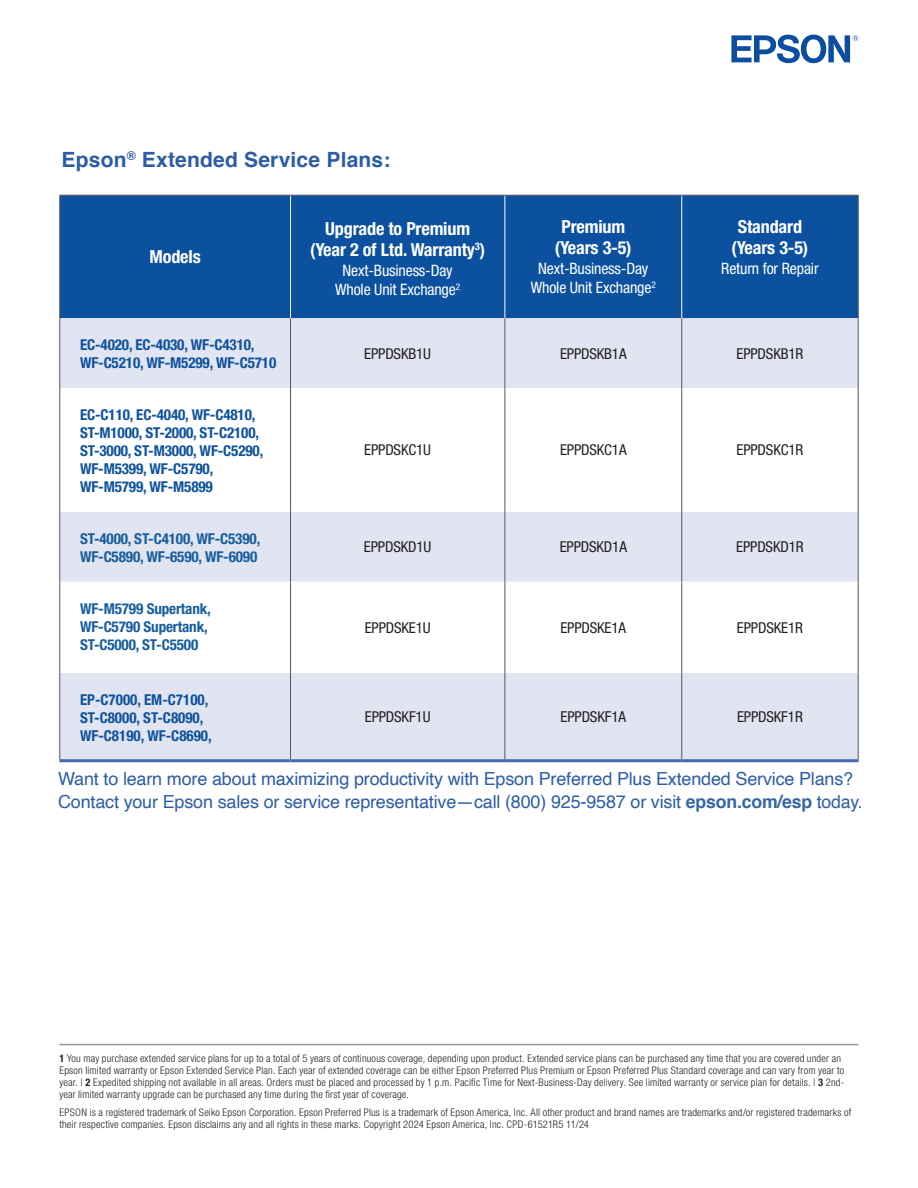
<style>
.page{position:relative;width:918px;height:1188px;background:#fff}
.page>*{position:absolute;margin:0;border:0;box-sizing:border-box;transform-origin:0 0}
.t1{font:700 21px "Helvetica";letter-spacing:.01em;color:#2d5da6}
.t2{font:18px/22.5px "Helvetica";letter-spacing:-.01em;color:#2d5da6}
.t3{font:700 condensed 18px "Helvetica Neue LT Std";letter-spacing:-.01em;color:#fff}
.t4{font:condensed 15.75px/19.5px "Helvetica Neue LT Std";letter-spacing:-.01em;color:#fff;text-align:center}
.t5{font:700 condensed 15px/18px "Helvetica Neue LT Std";letter-spacing:-.01em;color:#0e529e}
.t6{font:condensed 15px "Helvetica Neue LT Std";letter-spacing:-.01em;color:#231f20}
.t7{font:700 condensed 15px/18px "Helvetica Neue LT Std";letter-spacing:-.01em;color:#175d9e}
.t8{font:300 condensed 10.5px/12px "Helvetica Neue LT Std";letter-spacing:.02em;color:#231f20}
.s1{font-weight:700;color:#3667a4}
.s2{font-weight:700}
</style>
<div class="page">
<div style="left:60px;top:196px;width:798px;height:122px;background:#0b519f"></div>
<svg style="left:60px;top:318px;width:798px;height:441px;fill:#e1e4f1"></svg>
<hr style="left:290px;top:196px;width:1px;height:122px;background:#fff">
<hr style="left:505px;top:196px;width:1px;height:122px;background:#fff">
<hr style="left:681px;top:196px;width:1px;height:122px;background:#fff">
<hr style="left:59px;top:195px;width:232px;height:1px;background:#57585a">
<hr style="left:291px;top:195px;width:214px;height:1px;background:#57585a">
<hr style="left:505px;top:195px;width:177px;height:1px;background:#57585a">
<hr style="left:682px;top:195px;width:177px;height:1px;background:#57585a">
<hr style="left:59px;top:196px;width:1px;height:122px;background:#57585a">
<hr style="left:858px;top:196px;width:1px;height:122px;background:#57585a">
<hr style="left:59px;top:318px;width:1px;height:70px;background:#57585a">
<hr style="left:59px;top:388px;width:1px;height:124px;background:#57585a">
<hr style="left:59px;top:512px;width:1px;height:70px;background:#57585a">
<hr style="left:59px;top:582px;width:1px;height:91px;background:#57585a">
<hr style="left:290px;top:318px;width:1px;height:70px;background:#57585a">
<hr style="left:505px;top:318px;width:1px;height:70px;background:#57585a">
<hr style="left:681px;top:318px;width:1px;height:70px;background:#57585a">
<hr style="left:858px;top:318px;width:1px;height:70px;background:#57585a">
<hr style="left:290px;top:388px;width:1px;height:124px;background:#57585a">
<hr style="left:505px;top:388px;width:1px;height:124px;background:#57585a">
<hr style="left:681px;top:388px;width:1px;height:124px;background:#57585a">
<hr style="left:858px;top:388px;width:1px;height:124px;background:#57585a">
<hr style="left:290px;top:512px;width:1px;height:70px;background:#57585a">
<hr style="left:505px;top:512px;width:1px;height:70px;background:#57585a">
<hr style="left:681px;top:512px;width:1px;height:70px;background:#57585a">
<hr style="left:858px;top:512px;width:1px;height:70px;background:#57585a">
<hr style="left:290px;top:582px;width:1px;height:91px;background:#57585a">
<hr style="left:505px;top:582px;width:1px;height:91px;background:#57585a">
<hr style="left:681px;top:582px;width:1px;height:91px;background:#57585a">
<hr style="left:858px;top:582px;width:1px;height:91px;background:#57585a">
<hr style="left:59px;top:673px;width:1px;height:86px;background:#57585a">
<hr style="left:290px;top:673px;width:1px;height:86px;background:#57585a">
<hr style="left:505px;top:673px;width:1px;height:86px;background:#57585a">
<hr style="left:681px;top:673px;width:1px;height:86px;background:#57585a">
<hr style="left:858px;top:673px;width:1px;height:86px;background:#57585a">
<hr style="left:59px;top:759px;width:232px;height:3px;background:#4668ad">
<hr style="left:291px;top:759px;width:214px;height:3px;background:#4668ad">
<hr style="left:505px;top:759px;width:177px;height:3px;background:#4668ad">
<hr style="left:682px;top:759px;width:177px;height:3px;background:#4668ad">
<svg style="left:731px;top:35px;width:127px;height:28px"></svg>
<hr style="left:59px;top:1044px;width:800px;height:1px;background:#939598">
<p class="t1" style="left:62px;top:143px;width:330px">Epson<sup>®</sup> Extended Service Plans:</p>
<p class="t3" style="left:150px;top:246px;width:53px">Models</p>
<p class="t3" style="left:325px;top:218px;width:146px">Upgrade to Premium</p>
<p class="t3" style="left:310px;top:239px;width:176px">(Year 2 of Ltd. Warranty<sup>3</sup>)</p>
<p class="t4" style="left:335px;top:260px;width:126px">Next-Business-Day<br>Whole Unit Exchange<sup>2</sup></p>
<p class="t3" style="left:561px;top:216px;width:65px">Premium</p>
<p class="t3" style="left:555px;top:237px;width:78px">(Years 3-5)</p>
<p class="t4" style="left:531px;top:258px;width:126px">Next-Business-Day<br>Whole Unit Exchange<sup>2</sup></p>
<p class="t3" style="left:738px;top:216px;width:66px">Standard</p>
<p class="t3" style="left:732px;top:237px;width:78px">(Years 3-5)</p>
<p class="t4" style="left:721px;top:258px;width:99px">Return for Repair</p>
<p class="t5" style="left:80px;top:336px;width:198px">EC-4020, EC-4030, WF-C4310,<br>WF-C5210, WF-M5299, WF-C5710</p>
<p class="t6" style="left:364px;top:345px;width:68px">EPPDSKB1U</p>
<p class="t6" style="left:560px;top:345px;width:68px">EPPDSKB1A</p>
<p class="t6" style="left:737px;top:345px;width:68px">EPPDSKB1R</p>
<p class="t5" style="left:80px;top:406px;width:185px">EC-C110, EC-4040, WF-C4810,<br>ST-M1000, ST-2000, ST-C2100,<br>ST-3000, ST-M3000, WF-C5290,<br>WF-M5399, WF-C5790,</p>
<p class="t5" style="left:80px;top:478px;width:134px">WF-M5799, WF-M5899</p>
<p class="t6" style="left:364px;top:441px;width:68px">EPPDSKC1U</p>
<p class="t6" style="left:560px;top:441px;width:68px">EPPDSKC1A</p>
<p class="t6" style="left:737px;top:441px;width:68px">EPPDSKC1R</p>
<p class="t7" style="left:80px;top:529px;width:182px">ST-4000, ST-C4100, WF-C5390,<br>WF-C5890, WF-6590, WF-6090</p>
<p class="t6" style="left:364px;top:538px;width:69px">EPPDSKD1U</p>
<p class="t6" style="left:560px;top:538px;width:69px">EPPDSKD1A</p>
<p class="t6" style="left:736px;top:538px;width:69px">EPPDSKD1R</p>
<p class="t7" style="left:80px;top:599px;width:132px">WF-M5799 Supertank,<br>WF-C5790 Supertank,<br>ST-C5000, ST-C5500</p>
<p class="t6" style="left:365px;top:619px;width:68px">EPPDSKE1U</p>
<p class="t6" style="left:560px;top:619px;width:67px">EPPDSKE1A</p>
<p class="t6" style="left:737px;top:619px;width:68px">EPPDSKE1R</p>
<p class="t5" style="left:80px;top:690px;width:130px">EP-C7000, EM-C7100,</p>
<p class="t5" style="left:80px;top:708px;width:125px">ST-C8000, ST-C8090,</p>
<p class="t5" style="left:80px;top:726px;width:133px">WF-C8190, WF-C8690,</p>
<p class="t6" style="left:365px;top:708px;width:67px">EPPDSKF1U</p>
<p class="t6" style="left:561px;top:708px;width:67px">EPPDSKF1A</p>
<p class="t6" style="left:737px;top:708px;width:67px">EPPDSKF1R</p>
<p class="t2" style="left:58px;top:768px;width:806px">Want to learn more about maximizing productivity with Epson Preferred Plus Extended Service Plans?<br>Contact your Epson sales or service representative—call (800) 925-9587 or visit <span class="s1">epson.com/esp</span> today.</p>
<p class="t8" style="left:59px;top:1052px;width:786px"><span class="s2">1</span> You may purchase extended service plans for up to a total of 5 years of continuous coverage, depending upon product. Extended service plans can be purchased any time that you are covered under an Epson limited warranty or Epson Extended Service Plan. Each year of extended coverage can be either Epson Preferred Plus Premium or Epson Preferred Plus Standard coverage and can vary from year to year. | <span class="s2">2</span> Expedited shipping not available in all areas. Orders must be placed and processed by 1 p.m. Pacific Time for Next-Business-Day delivery. See limited warranty or service plan for details. | <span class="s2">3</span> 2nd&shy;year limited warranty upgrade can be purchased any time during the first year of coverage.</p>
<p class="t8" style="left:59px;top:1107px;width:793px">EPSON is a registered trademark of Seiko Epson Corporation. Epson Preferred Plus is a trademark of Epson America, Inc. All other product and brand names are trademarks and/or registered trademarks of their respective companies. Epson disclaims any and all rights in these marks. Copyright 2024 Epson America, Inc. CPD-61521R5 11/24</p>
</div>
